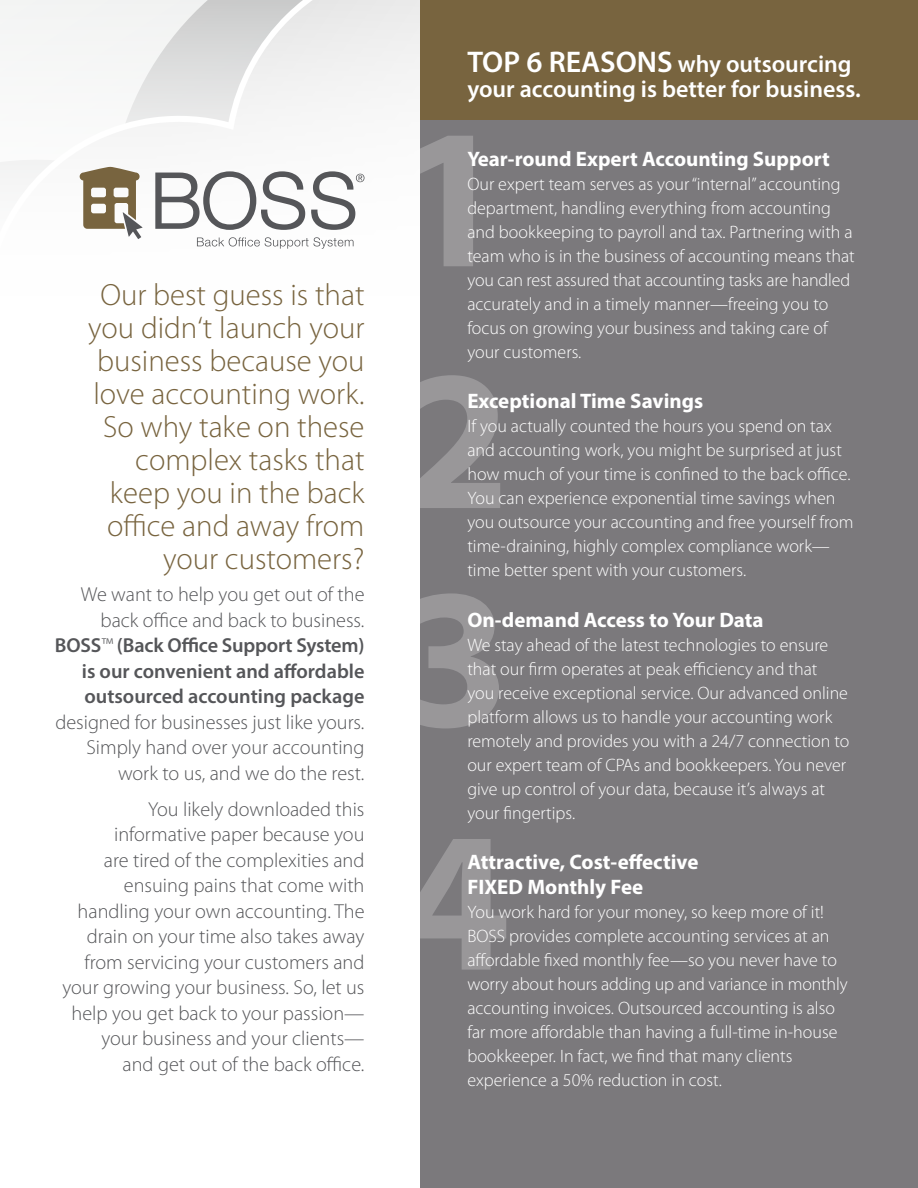
<style>
.page{position:relative;width:918px;height:1188px;background:#fff}
.page>*{position:absolute;margin:0;border:0;box-sizing:border-box;transform-origin:0 0}
.t1{font:700 201px "Myriad Pro";color:#fff}
.t2{font:300 30.75px/33px "Myriad Pro";color:#78643f;text-align:right}
.t3{font:600 24px/25.5px "Myriad Pro";color:#fff}
.t4{font:700 21px/25.2px "Myriad Pro";color:#fff}
.t5{font:300 20.25px/25.5px "Myriad Pro";color:#555659;text-align:right}
.t6{font:300 18px/24px "Myriad Pro";color:#fff}
.s1{font-weight:600}
.s2{font-size:30px}
</style>
<div class="page">
<svg style="left:334px;top:0;width:86px;height:180px"></svg>
<svg style="left:0;top:0;width:334px;height:246px"></svg>
<div style="left:420px;top:0;width:498px;height:1188px;background:#7b797c"></div>
<div style="left:420px;top:0;width:498px;height:120px;background:#78643f"></div>
<svg style="left:155px;top:171px;width:150px;height:59px"></svg>
<svg style="left:80px;top:167px;width:63px;height:72px"></svg>
<svg style="left:197px;top:237px;width:157px;height:12px"></svg>
<svg style="left:311px;top:171px;width:53px;height:59px"></svg>
<p class="t2" style="left:88px;top:279px;width:278px">Our best guess is that you didn‘t launch your business because you love accounting work.<br>So why take on these complex tasks that keep you in the back office and away from your customers?</p>
<p class="t5" style="left:55px;top:582px;width:311px">We want to help you get out of the back office and back to business.<br><span class="s1">BOSS</span>™ <span class="s1">(Back Office Support System) is our convenient and affordable outsourced accounting package </span>designed for businesses just like yours.<br>Simply hand over your accounting work to us, and we do the rest.</p>
<p class="t5" style="left:62px;top:797px;width:304px">You likely downloaded this informative paper because you<br>are tired of the complexities and ensuing pains that come with handling your own accounting. The drain on your time also takes away from servicing your customers and your growing your business. So, let us help you get back to your passion— your business and your clients—<br>and get out of the back office.</p>
<p class="t3" style="left:467px;top:50px;width:395px"><span class="s2">TOP 6 REASONS</span> why outsourcing your accounting is better for business.</p>
<h1 class="t1" style="left:396px;top:68px;width:113px">1</h1>
<p class="t4" style="left:467px;top:146px;width:364px">Year-round Expert Accounting Support</p>
<p class="t6" style="left:467px;top:172px;width:389px">Our expert team serves as your “internal” accounting department, handling everything from accounting and bookkeeping to payroll and tax. Partnering with a team who is in the business of accounting means that you can rest assured that accounting tasks are handled accurately and in a timely manner—freeing you to focus on growing your business and taking care of your customers.</p>
<p class="t4" style="left:467px;top:388px;width:237px">Exceptional Time Savings</p>
<p class="t6" style="left:467px;top:415px;width:388px">If you actually counted the hours you spend on tax and accounting work, you might be surprised at just how much of your time is confined to the back office.<br>You can experience exponential time savings when you outsource your accounting and free yourself from time-draining, highly complex compliance work— time better spent with your customers.</p>
<p class="t4" style="left:467px;top:606px;width:298px">On-demand Access to Your Data</p>
<p class="t6" style="left:467px;top:633px;width:384px">We stay ahead of the latest technologies to ensure that our firm operates at peak efficiency and that<br>you receive exceptional service. Our advanced online platform allows us to handle your accounting work remotely and provides you with a 24/7 connection to our expert team of CPAs and bookkeepers. You never give up control of your data, because it’s always at your fingertips.</p>
<p class="t4" style="left:467px;top:849px;width:233px">Attractive, Cost-effective<br>FIXED Monthly Fee</p>
<p class="t6" style="left:467px;top:901px;width:382px">You work hard for your money, so keep more of it!<br>BOSS provides complete accounting services at an affordable fixed monthly fee—so you never have to worry about hours adding up and variance in monthly accounting invoices. Outsourced accounting is also far more affordable than having a full-time in-house bookkeeper. In fact, we find that many clients experience a 50% reduction in cost.</p>
<h1 class="t1" style="left:399px;top:309px;width:113px">2</h1>
<h1 class="t1" style="left:399px;top:527px;width:113px">3</h1>
<h1 class="t1" style="left:399px;top:771px;width:113px">4</h1>
</div>
